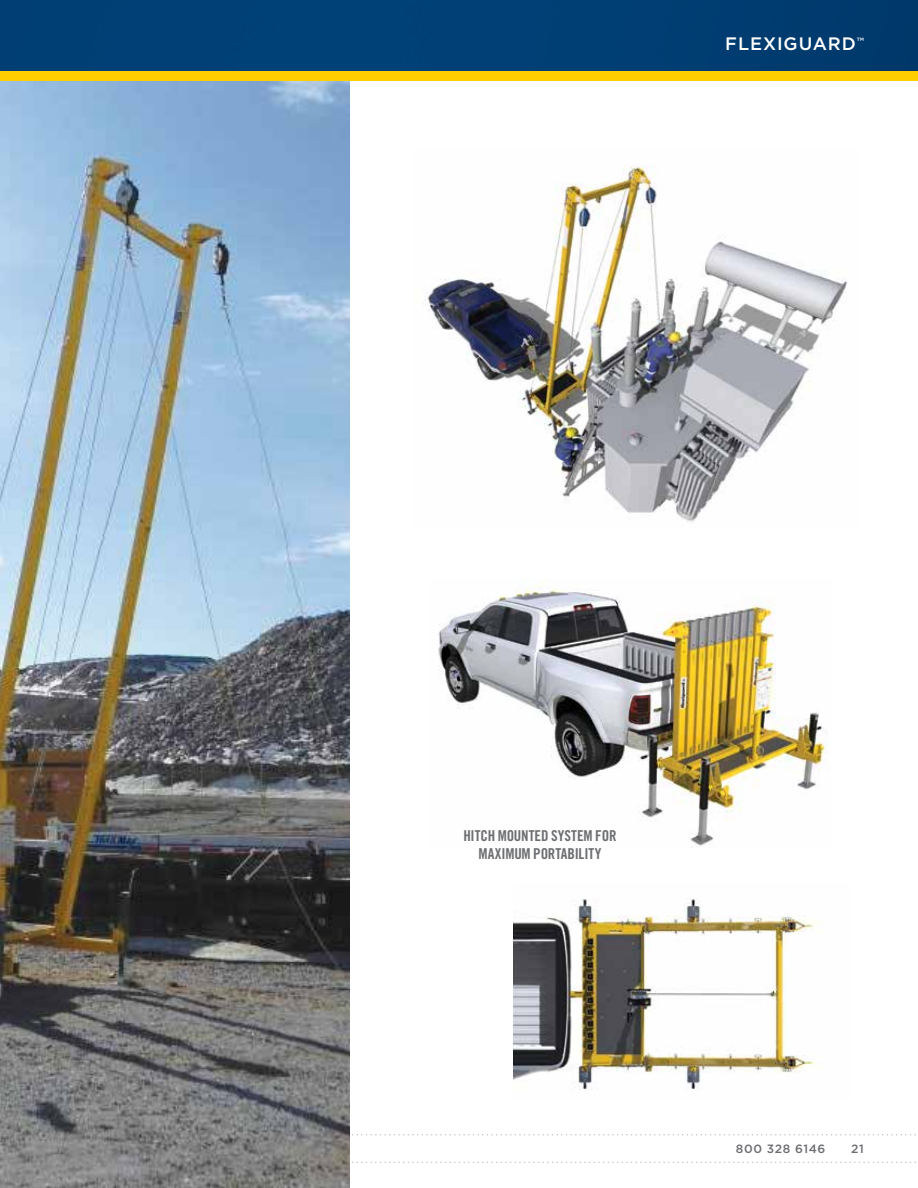
<style>
.page{position:relative;width:918px;height:1188px;background:#fff}
.page>*{position:absolute;margin:0;border:0;box-sizing:border-box;transform-origin:0 0}
.t1{font:500 18px "Gotham";letter-spacing:.05em;color:#fff}
.t2{font:15px/18px "Trade Gothic LT Std Bd Cn 20";letter-spacing:-.005em;color:#6d6e71;text-align:center}
.t3{font:500 12px "Gotham";letter-spacing:.05em;color:#6d6e71}
</style>
<div class="page">
<img style="left:0;top:81px;width:350px;height:1107px">
<div style="left:0;top:24px;width:918px;height:57px;background:#ffce00"></div>
<div style="left:0;top:0;width:918px;height:71px;background:#003f74"></div>
<svg style="left:0;top:1134px;width:916px;height:2px"></svg>
<svg style="left:0;top:1162px;width:916px;height:1px"></svg>
<img style="left:423px;top:165px;width:424px;height:358px">
<img style="left:438px;top:580px;width:390px;height:268px">
<img style="left:513px;top:899px;width:309px;height:191px">
<p class="t1" style="left:725px;top:32px;width:140px">FLEXIGUARD<sup>™</sup></p>
<p class="t2" style="left:463px;top:827px;width:155px">HITCH MOUNTED SYSTEM FOR<br>MAXIMUM PORTABILITY</p>
<p class="t3" style="left:736px;top:1141px;width:91px">800 328 6146</p>
<p class="t3" style="left:851px;top:1141px;width:14px">21</p>
</div>
